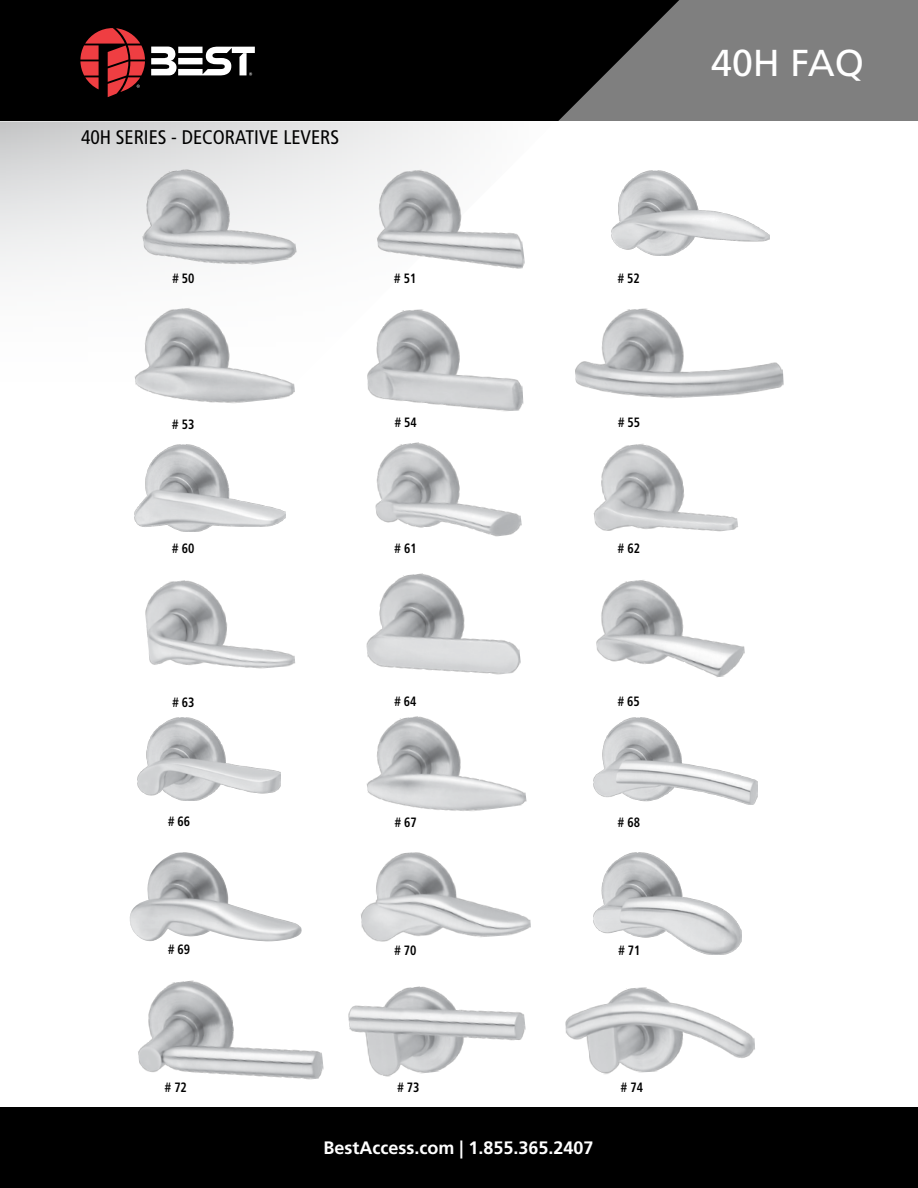
<style>
.page{position:relative;width:918px;height:1188px;background:#fff}
.page>*{position:absolute;margin:0;border:0;box-sizing:border-box;transform-origin:0 0}
.t1{font:37.5px "Frutiger LT Std";color:#fff}
.t2{font:condensed 19.65px "Frutiger LT Std";color:#000}
.t3{font:700 18px "Frutiger LT Std";color:#fff}
.t4{font:700 condensed 13.5px "Frutiger LT Std";color:#000;scale:.9 1}
</style>
<div class="page">
<div style="left:0;top:1107px;width:918px;height:81px;background:#000"></div>
<svg style="left:0;top:122px;width:469px;height:679px"></svg>
<div style="left:0;top:0;width:918px;height:122px;background:#000"></div>
<svg style="left:558px;top:0;width:360px;height:122px;fill:#7f7f7f"></svg>
<svg style="left:80px;top:28px;width:65px;height:69px"></svg>
<svg style="left:151px;top:47px;width:104px;height:29px"></svg>
<img style="left:134px;top:156px;width:163px;height:123px">
<img style="left:369px;top:159px;width:156px;height:126px">
<img style="left:612px;top:171px;width:158px;height:85px">
<img style="left:134px;top:444px;width:152px;height:87px">
<img style="left:128px;top:298px;width:168px;height:115px">
<img style="left:364px;top:304px;width:160px;height:114px">
<img style="left:575px;top:308px;width:209px;height:90px">
<img style="left:368px;top:431px;width:154px;height:120px">
<img style="left:593px;top:443px;width:145px;height:89px">
<img style="left:143px;top:571px;width:152px;height:107px">
<img style="left:360px;top:564px;width:161px;height:124px">
<img style="left:596px;top:580px;width:149px;height:97px">
<img style="left:359px;top:704px;width:168px;height:107px">
<img style="left:594px;top:717px;width:164px;height:88px">
<img style="left:138px;top:717px;width:143px;height:83px">
<img style="left:129px;top:852px;width:173px;height:90px">
<img style="left:361px;top:852px;width:170px;height:90px">
<img style="left:593px;top:852px;width:149px;height:102px">
<img style="left:138px;top:980px;width:186px;height:100px">
<img style="left:348px;top:986px;width:178px;height:91px">
<img style="left:565px;top:987px;width:190px;height:87px">
<h2 class="t2" style="left:81px;top:126px;width:260px">40H SERIES - DECORATIVE LEVERS</h2>
<p class="t4" style="left:172px;top:271px;width:26px"># 50</p>
<p class="t4" style="left:394px;top:271px;width:26px"># 51</p>
<p class="t4" style="left:618px;top:271px;width:26px"># 52</p>
<p class="t4" style="left:172px;top:416px;width:26px"># 53</p>
<p class="t4" style="left:395px;top:415px;width:26px"># 54</p>
<p class="t4" style="left:618px;top:415px;width:26px"># 55</p>
<p class="t4" style="left:172px;top:540px;width:26px"># 60</p>
<p class="t4" style="left:395px;top:541px;width:26px"># 61</p>
<p class="t4" style="left:618px;top:540px;width:26px"># 62</p>
<p class="t4" style="left:172px;top:695px;width:26px"># 63</p>
<p class="t4" style="left:394px;top:694px;width:26px"># 64</p>
<p class="t4" style="left:618px;top:694px;width:26px"># 65</p>
<p class="t4" style="left:168px;top:813px;width:26px"># 66</p>
<p class="t4" style="left:395px;top:815px;width:26px"># 67</p>
<p class="t4" style="left:618px;top:814px;width:26px"># 68</p>
<p class="t4" style="left:168px;top:941px;width:26px"># 69</p>
<p class="t4" style="left:394px;top:942px;width:26px"># 70</p>
<p class="t4" style="left:618px;top:942px;width:26px"># 71</p>
<p class="t4" style="left:165px;top:1079px;width:26px"># 72</p>
<p class="t4" style="left:397px;top:1079px;width:26px"># 73</p>
<p class="t4" style="left:621px;top:1079px;width:26px"># 74</p>
<h3 class="t3" style="left:323px;top:1137px;width:272px">BestAccess.com | 1.855.365.2407</h3>
<h1 class="t1" style="left:711px;top:41px;width:154px">40H FAQ</h1>
</div>
